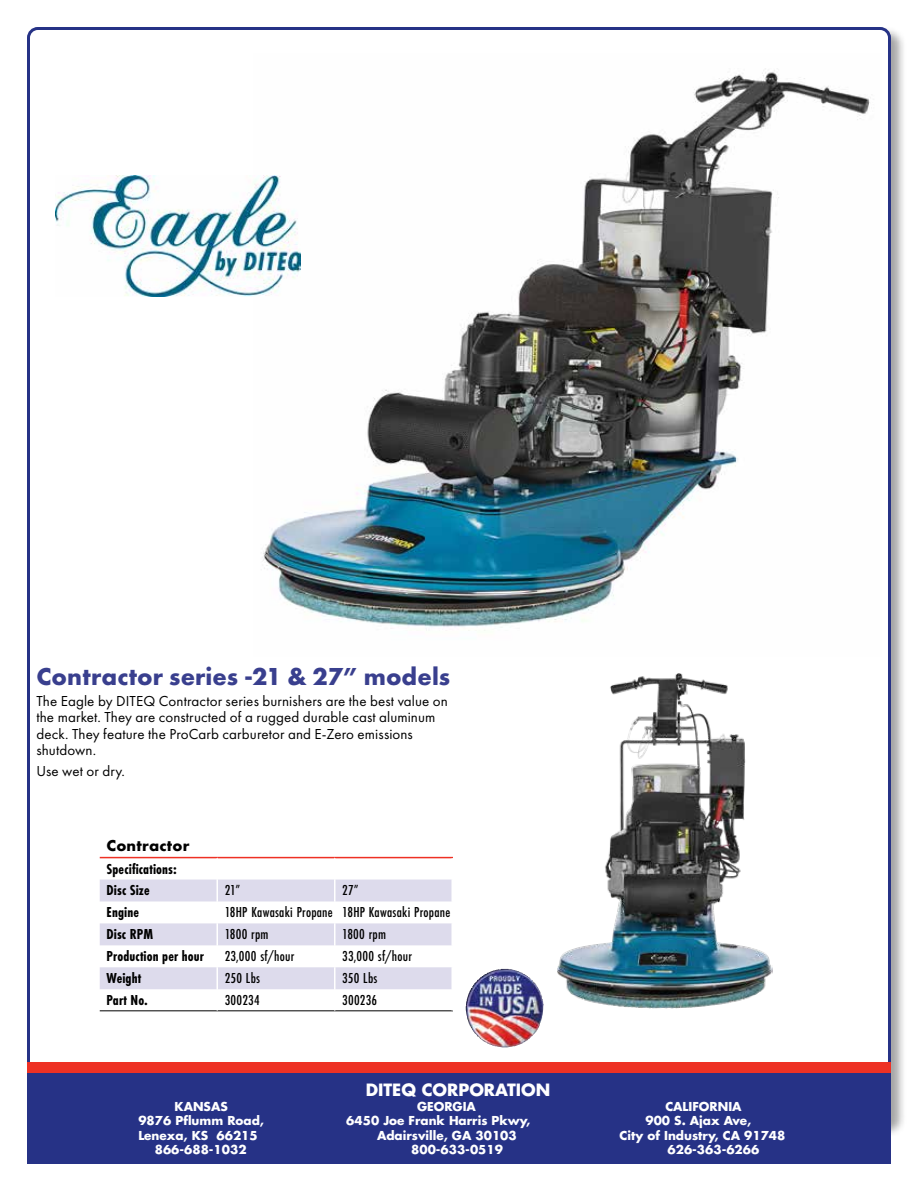
<style>
.page{position:relative;width:918px;height:1188px;background:#fff}
.page>*{position:absolute;margin:0;border:0;box-sizing:border-box;transform-origin:0 0}
.t1{font:700 25.5px "Futura PT";letter-spacing:.005em;color:#393f8e}
.t2{font:700 16.5px "Futura Std";color:#fff}
.t3{font:700 16.5px "Futura PT";letter-spacing:.015em;color:#000}
.t4{font:15px/16.5px "Futura PT";letter-spacing:.005em;color:#000}
.t5{font:500 15px "Futura PT Cond";letter-spacing:.015em;color:#000}
.t6{font:700 15px/21.9px "Futura PT Cond";letter-spacing:.01em;color:#000}
.t7{font:700 12px "Futura Std";color:#fff}
</style>
<div class="page">
<div style="left:26px;top:26px;width:881px;height:1112px;background:#000;opacity:.35"></div>
<div style="left:29px;top:28px;width:860px;height:1093px;background:#fff;border-radius:9px"></div>
<img style="left:262px;top:68px;width:608px;height:563px">
<hr style="left:100px;top:1010px;width:117px;height:1px;background:#000">
<hr style="left:217px;top:1010px;width:118px;height:1px;background:#000">
<hr style="left:335px;top:1010px;width:118px;height:1px;background:#000">
<hr style="left:100px;top:857px;width:117px;height:1px;background:#ee3124">
<hr style="left:217px;top:857px;width:118px;height:1px;background:#ee3124">
<hr style="left:335px;top:857px;width:118px;height:1px;background:#ee3124">
<svg style="left:100px;top:858px;width:353px;height:152px"></svg>
<img style="left:56px;top:176px;width:245px;height:121px">
<img style="left:557px;top:673px;width:215px;height:335px">
<img style="left:465px;top:969px;width:79px;height:79px">
<div style="left:27px;top:1073px;width:864px;height:90px;background:#263286"></div>
<div style="left:27px;top:1063px;width:864px;height:10px;background:#ee3124"></div>
<h1 class="t1" style="left:36px;top:660px;width:415px">Contractor series -21 &amp; 27” models</h1>
<p class="t4" style="left:36px;top:692px;width:413px">The Eagle by DITEQ Contractor series burnishers are the best value on the market. They are constructed of a rugged durable cast aluminum deck. They feature the ProCarb carburetor and E-Zero emissions shutdown.</p>
<p class="t4" style="left:36px;top:763px;width:90px">Use wet or dry.</p>
<p class="t3" style="left:106px;top:835px;width:84px">Contractor</p>
<p class="t6" style="left:106px;top:858px;width:72px">Specifications:<br>Disc Size</p>
<p class="t5" style="left:225px;top:882px;width:17px">21”</p>
<p class="t5" style="left:342px;top:882px;width:18px">27”</p>
<p class="t6" style="left:106px;top:902px;width:34px">Engine</p>
<p class="t5" style="left:225px;top:904px;width:227px">18HP Kawasaki Propane 18HP Kawasaki Propane</p>
<p class="t6" style="left:106px;top:923px;width:48px">Disc RPM</p>
<p class="t5" style="left:225px;top:926px;width:45px">1800 rpm</p>
<p class="t5" style="left:342px;top:926px;width:45px">1800 rpm</p>
<p class="t6" style="left:106px;top:945px;width:99px">Production per hour</p>
<p class="t5" style="left:225px;top:948px;width:71px">23,000 sf/hour</p>
<p class="t5" style="left:342px;top:948px;width:71px">33,000 sf/hour</p>
<p class="t6" style="left:106px;top:967px;width:36px">Weight</p>
<p class="t5" style="left:225px;top:969px;width:37px">250 Lbs</p>
<p class="t5" style="left:342px;top:969px;width:37px">350 Lbs</p>
<p class="t6" style="left:106px;top:989px;width:43px">Part No.</p>
<p class="t5" style="left:225px;top:991px;width:37px">300234</p>
<p class="t5" style="left:342px;top:991px;width:37px">300236</p>
<p class="t2" style="left:366px;top:1079px;width:186px">DITEQ CORPORATION</p>
<p class="t7" style="left:175px;top:1098px;width:55px">KANSAS</p>
<p class="t7" style="left:417px;top:1098px;width:60px">GEORGIA</p>
<p class="t7" style="left:665px;top:1098px;width:78px">CALIFORNIA</p>
<p class="t7" style="left:138px;top:1113px;width:127px">9876 Pflumm Road,</p>
<p class="t7" style="left:346px;top:1113px;width:185px">6450 Joe Frank Harris Pkwy,</p>
<p class="t7" style="left:646px;top:1113px;width:107px">900 S. Ajax Ave,</p>
<p class="t7" style="left:138px;top:1127px;width:121px">Lenexa, KS 66215</p>
<p class="t7" style="left:377px;top:1127px;width:141px">Adairsville, GA 30103</p>
<p class="t7" style="left:620px;top:1127px;width:167px">City of Industry, CA 91748</p>
<p class="t7" style="left:155px;top:1141px;width:93px">866-688-1032</p>
<p class="t7" style="left:411px;top:1141px;width:93px">800-633-0519</p>
<p class="t7" style="left:668px;top:1141px;width:93px">626-363-6266</p>
</div>
